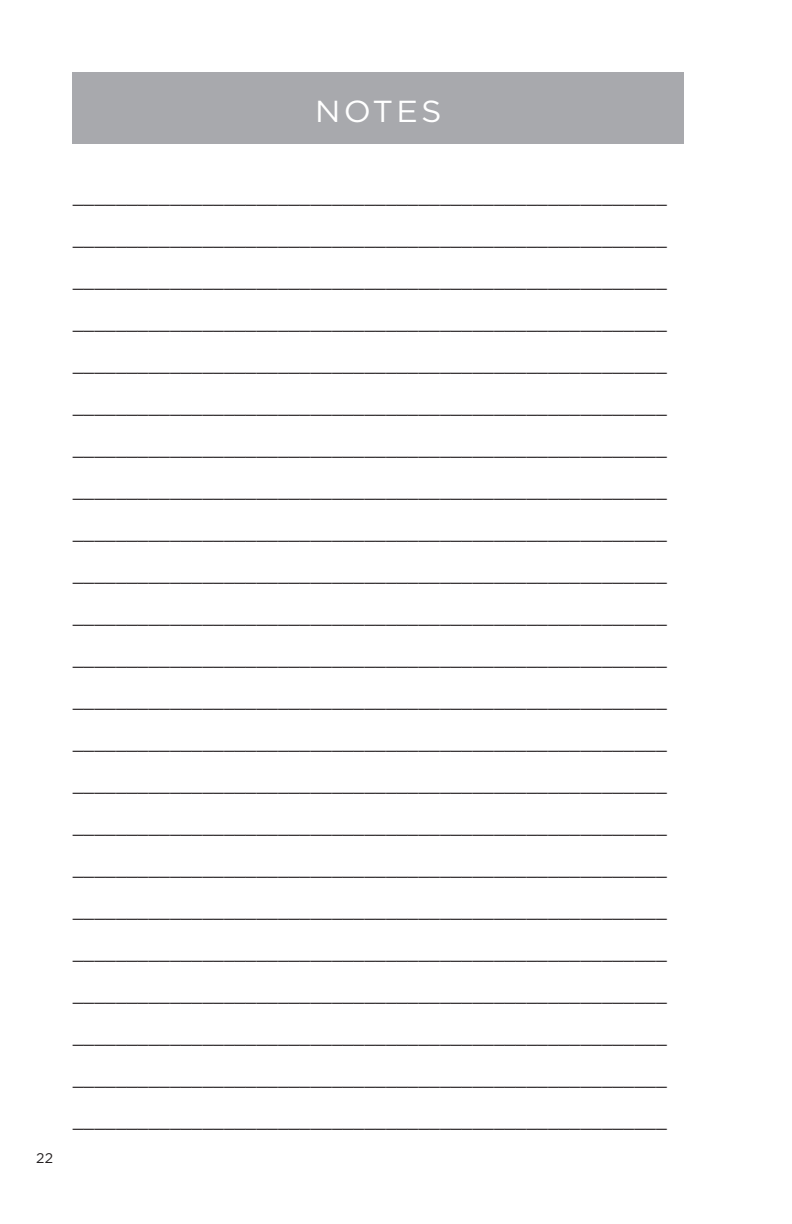
<style>
.page{position:relative;width:792px;height:1224px;background:#fff}
.page>*{position:absolute;margin:0;border:0;box-sizing:border-box;transform-origin:0 0}
.sub_head{font:30.4px "Gotham";letter-spacing:.1em;color:#fff;scale:1.05 1}
.Contents{font:18px "Gotham";color:#231f20}
.t1{font:14px "Gotham";color:#231f20}
</style>
<div class="page">
<div style="left:72px;top:72px;width:612px;height:72px;background:#a8a9ad"></div>
<p class="sub_head" style="left:315px;top:92px;width:122px">NOTES</p>
<p class="t1" style="left:36px;top:1149px;width:18px">22</p>
<p class="Contents" style="left:73px;top:185px;width:596px">_______________________________________________________</p>
<p class="Contents" style="left:73px;top:227px;width:596px">_______________________________________________________</p>
<p class="Contents" style="left:73px;top:269px;width:596px">_______________________________________________________</p>
<p class="Contents" style="left:73px;top:311px;width:596px">_______________________________________________________</p>
<p class="Contents" style="left:73px;top:353px;width:596px">_______________________________________________________</p>
<p class="Contents" style="left:73px;top:395px;width:596px">_______________________________________________________</p>
<p class="Contents" style="left:73px;top:437px;width:596px">_______________________________________________________</p>
<p class="Contents" style="left:73px;top:479px;width:596px">_______________________________________________________</p>
<p class="Contents" style="left:73px;top:521px;width:596px">_______________________________________________________</p>
<p class="Contents" style="left:73px;top:563px;width:596px">_______________________________________________________</p>
<p class="Contents" style="left:73px;top:605px;width:596px">_______________________________________________________</p>
<p class="Contents" style="left:73px;top:647px;width:596px">_______________________________________________________</p>
<p class="Contents" style="left:73px;top:689px;width:596px">_______________________________________________________</p>
<p class="Contents" style="left:73px;top:731px;width:596px">_______________________________________________________</p>
<p class="Contents" style="left:73px;top:773px;width:596px">_______________________________________________________</p>
<p class="Contents" style="left:73px;top:815px;width:596px">_______________________________________________________</p>
<p class="Contents" style="left:73px;top:857px;width:596px">_______________________________________________________</p>
<p class="Contents" style="left:73px;top:899px;width:596px">_______________________________________________________</p>
<p class="Contents" style="left:73px;top:941px;width:596px">_______________________________________________________</p>
<p class="Contents" style="left:73px;top:983px;width:596px">_______________________________________________________</p>
<p class="Contents" style="left:73px;top:1025px;width:596px">_______________________________________________________</p>
<p class="Contents" style="left:73px;top:1067px;width:596px">_______________________________________________________</p>
<p class="Contents" style="left:73px;top:1109px;width:596px">_______________________________________________________</p>
</div>
